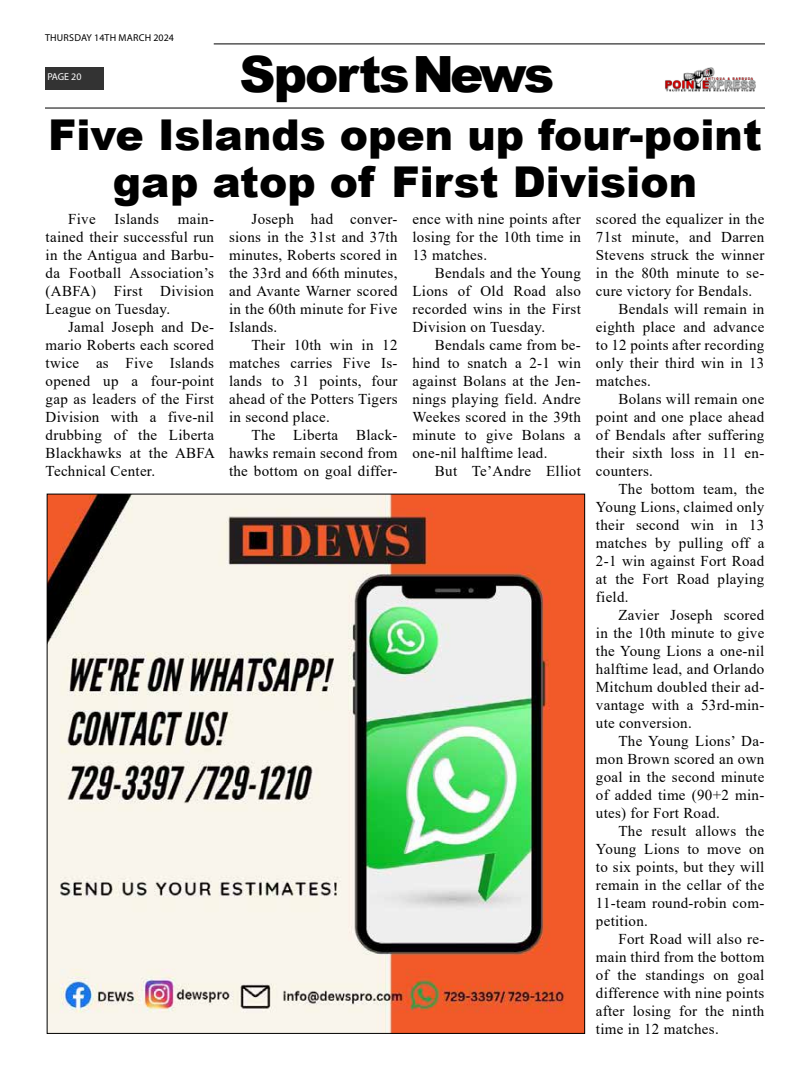
<style>
.page{position:relative;width:810px;height:1080px;background:#fff}
.page>*{position:absolute;margin:0;border:0;box-sizing:border-box;transform-origin:0 0}
.t1{font:900 50px "Arial";letter-spacing:-.04em;color:#000}
.t2{font:900 42.5px/46.2px "Arial";color:#000;text-align:center}
.t3{font:15px/18px "Times New Roman";letter-spacing:.02em;color:#000;text-align:justify}
.t4{font:10px "Myriad Pro";letter-spacing:.02em;color:#000}
.t5{font:10px "Myriad Pro";letter-spacing:-.005em;color:#fff}
</style>
<div class="page">
<hr style="left:214px;top:43px;width:551px;height:2px;background:#333">
<div style="left:45px;top:67px;width:58px;height:22px;background:#333"></div>
<img style="left:665px;top:67px;width:91px;height:25px">
<hr style="left:45px;top:107px;width:720px;height:2px;background:#333">
<img style="left:49px;top:496px;width:534px;height:536px">
<p class="t4" style="left:45px;top:31px;width:130px">THURSDAY 14TH MARCH 2024</p>
<p class="t5" style="left:47px;top:71px;width:36px">PAGE 20</p>
<h1 class="t1" style="left:240px;top:38px;width:316px">SportsNews</h1>
<h2 class="t2" style="left:48px;top:111px;width:715px">Five Islands open up four-point gap atop of First Division</h2>
<p class="t3" style="left:46px;top:210px;width:170px;text-indent:132px">main&shy;tained their successful run in the Antigua and Barbu&shy;da Football Association’s (ABFA) First Division League on Tuesday.</p>
<p class="t3" style="left:46px;top:318px;width:171px;text-indent:22px">Jamal Joseph and De&shy;mario Roberts each scored twice as Five Islands opened up a four-point gap as leaders of the First Division with a five-nil drubbing of the Liberta Blackhawks at the ABFA Technical Center.</p>
<p class="t3" style="left:68px;top:210px;width:29px">Five</p>
<p class="t3" style="left:115px;top:210px;width:46px">Islands</p>
<p class="t3" style="left:229px;top:210px;width:170px;text-indent:22px">Joseph had conver&shy;sions in the 31st and 37th minutes, Roberts scored in the 33rd and 66th minutes, and Avante Warner scored in the 60th minute for Five Islands.</p>
<p class="t3" style="left:229px;top:336px;width:170px;text-indent:22px">Their 10th win in 12 matches carries Five Is&shy;lands to 31 points, four ahead of the Potters Tigers in second place.</p>
<p class="t3" style="left:229px;top:426px;width:170px;text-indent:22px">The Liberta Black&shy;hawks remain second from the bottom on goal differ-</p>
<p class="t3" style="left:412px;top:210px;width:170px">ence with nine points after losing for the 10th time in 13 matches.</p>
<p class="t3" style="left:412px;top:264px;width:170px;text-indent:22px">Bendals and the Young Lions of Old Road also recorded wins in the First Division on Tuesday.</p>
<p class="t3" style="left:412px;top:336px;width:170px;text-indent:22px">Bendals came from be&shy;hind to snatch a 2-1 win against Bolans at the Jen&shy;nings playing field. Andre Weekes scored in the 39th minute to give Bolans a one-nil halftime lead.</p>
<p class="t3" style="left:435px;top:462px;width:147px">But Te’Andre Elliot</p>
<p class="t3" style="left:596px;top:210px;width:170px">scored the equalizer in the</p>
<p class="t3" style="left:596px;top:228px;width:170px">71st minute, and Darren</p>
<p class="t3" style="left:596px;top:246px;width:170px">Stevens struck the winner</p>
<p class="t3" style="left:596px;top:264px;width:170px">in the 80th minute to se-</p>
<p class="t3" style="left:596px;top:282px;width:158px">cure victory for Bendals.</p>
<p class="t3" style="left:618px;top:300px;width:147px">Bendals will remain in</p>
<p class="t3" style="left:596px;top:318px;width:170px">eighth place and advance</p>
<p class="t3" style="left:596px;top:336px;width:170px">to 12 points after recording</p>
<p class="t3" style="left:596px;top:354px;width:170px">only their third win in 13</p>
<p class="t3" style="left:596px;top:372px;width:57px">matches.</p>
<p class="t3" style="left:618px;top:390px;width:147px">Bolans will remain one</p>
<p class="t3" style="left:596px;top:408px;width:170px">point and one place ahead</p>
<p class="t3" style="left:596px;top:426px;width:170px">of Bendals after suffering</p>
<p class="t3" style="left:596px;top:444px;width:170px">their sixth loss in 11 en-</p>
<p class="t3" style="left:596px;top:462px;width:58px">counters.</p>
<p class="t3" style="left:618px;top:480px;width:147px">The bottom team, the</p>
<p class="t3" style="left:596px;top:498px;width:170px">Young Lions, claimed only</p>
<p class="t3" style="left:596px;top:516px;width:170px">their second win in 13</p>
<p class="t3" style="left:596px;top:534px;width:170px">matches by pulling off a</p>
<p class="t3" style="left:596px;top:552px;width:170px">2-1 win against Fort Road</p>
<p class="t3" style="left:596px;top:570px;width:170px">at the Fort Road playing</p>
<p class="t3" style="left:596px;top:588px;width:34px">field.</p>
<p class="t3" style="left:618px;top:606px;width:147px">Zavier Joseph scored</p>
<p class="t3" style="left:596px;top:624px;width:170px">in the 10th minute to give</p>
<p class="t3" style="left:596px;top:642px;width:170px">the Young Lions a one-nil</p>
<p class="t3" style="left:596px;top:660px;width:170px">halftime lead, and Orlando</p>
<p class="t3" style="left:596px;top:678px;width:170px">Mitchum doubled their ad-</p>
<p class="t3" style="left:596px;top:696px;width:170px">vantage with a 53rd-min-</p>
<p class="t3" style="left:596px;top:714px;width:97px">ute conversion.</p>
<p class="t3" style="left:618px;top:732px;width:147px">The Young Lions’ Da-</p>
<p class="t3" style="left:596px;top:750px;width:170px">mon Brown scored an own</p>
<p class="t3" style="left:596px;top:768px;width:170px">goal in the second minute</p>
<p class="t3" style="left:596px;top:786px;width:170px">of added time (90+2 min-</p>
<p class="t3" style="left:596px;top:804px;width:126px">utes) for Fort Road.</p>
<p class="t3" style="left:618px;top:822px;width:147px">The result allows the</p>
<p class="t3" style="left:596px;top:840px;width:170px">Young Lions to move on</p>
<p class="t3" style="left:596px;top:858px;width:170px">to six points, but they will</p>
<p class="t3" style="left:596px;top:876px;width:170px">remain in the cellar of the</p>
<p class="t3" style="left:596px;top:894px;width:170px">11-team round-robin com-</p>
<p class="t3" style="left:596px;top:912px;width:53px">petition.</p>
<p class="t3" style="left:618px;top:930px;width:147px">Fort Road will also re-</p>
<p class="t3" style="left:596px;top:948px;width:170px">main third from the bottom</p>
<p class="t3" style="left:596px;top:966px;width:170px">of the standings on goal</p>
<p class="t3" style="left:596px;top:984px;width:170px">difference with nine points</p>
<p class="t3" style="left:596px;top:1002px;width:170px">after losing for the ninth</p>
<p class="t3" style="left:596px;top:1020px;width:124px">time in 12 matches.</p>
</div>
